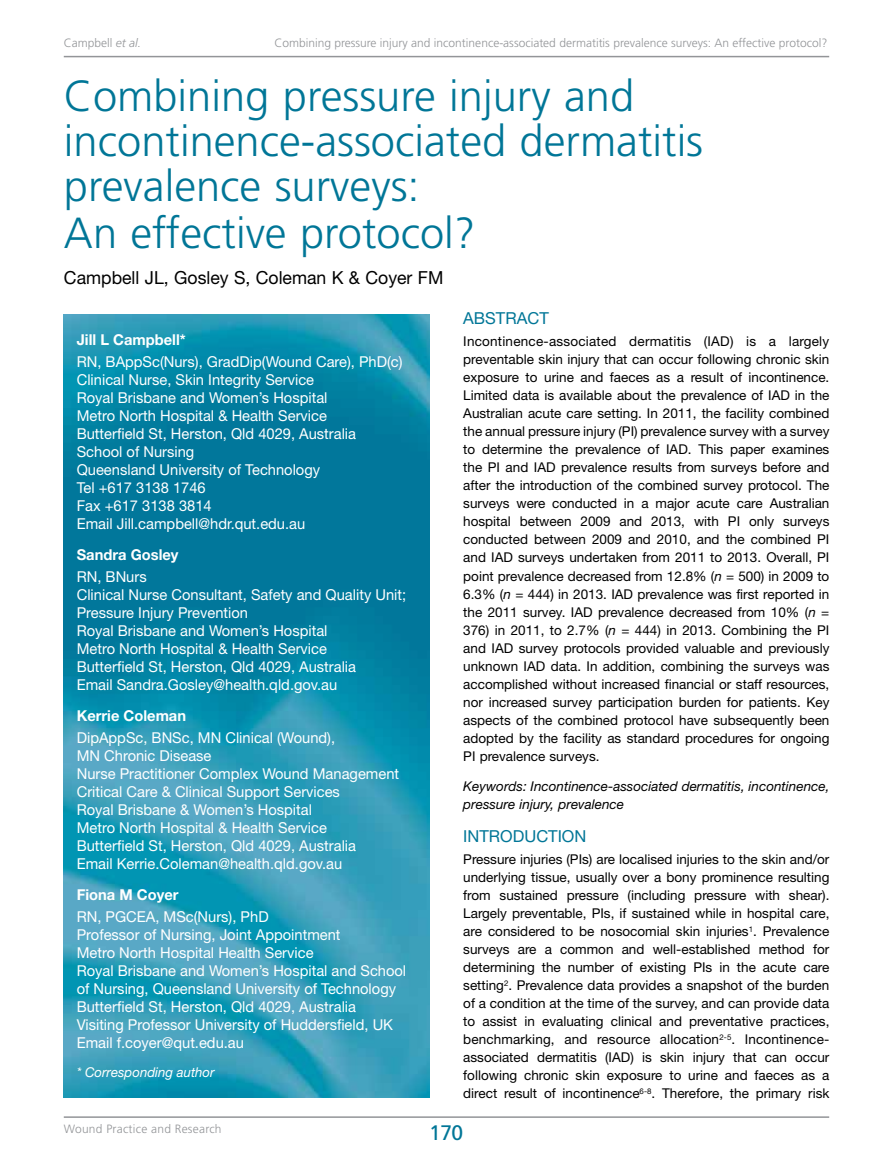
<style>
.page{position:relative;width:893px;height:1170px;background:#fff}
.page>*{position:absolute;margin:0;border:0;box-sizing:border-box;transform-origin:0 0}
.t1{font:300 43.5px/45.8px "Frutiger";color:#007697}
.t2{font:21px "Frutiger";color:#007697}
.t3{font:18px "Helvetica Neue";color:#000}
.t4{font:16.5px "Helvetica Neue";color:#007697}
.t5{font:15px/18px "Helvetica Neue";color:#fff}
.t6{font:700 15px "Helvetica Neue";color:#fff}
.t7{font:13.5px/18px "Helvetica Neue";color:#000;text-align:justify}
.t8{font:italic 13.5px/18px "Helvetica Neue";color:#000}
.t9{font:italic 13.5px "Helvetica Neue";color:#fff}
.t10{font:300 12px "Frutiger";color:#939598}
.t11{font:300 12px "Frutiger";letter-spacing:.02em;color:#939598}
.s1{font-style:italic}
</style>
<div class="page">
<hr style="left:64px;top:1116px;width:765px;height:1px;background:#939598">
<hr style="left:64px;top:56px;width:765px;height:1px;background:#939598">
<img style="left:64px;top:315px;width:365px;height:782px">
<p class="t10" style="left:64px;top:36px;width:79px">Campbell <span class="s1">et al.</span></p>
<p class="t10" style="left:274px;top:36px;width:554px">Combining pressure injury and incontinence-associated dermatitis prevalence surveys: An effective protocol?</p>
<h1 class="t1" style="left:64px;top:73px;width:641px">Combining pressure injury and incontinence-associated dermatitis prevalence surveys:<br>An effective protocol?</h1>
<h3 class="t3" style="left:64px;top:267px;width:381px">Campbell JL, Gosley S, Coleman K &amp; Coyer FM</h3>
<p class="t6" style="left:77px;top:330px;width:111px">Jill L Campbell*</p>
<p class="t5" style="left:77px;top:352px;width:327px">RN, BAppSc(Nurs), GradDip(Wound Care), PhD(c)<br>Clinical Nurse, Skin Integrity Service<br>Royal Brisbane and Women’s Hospital<br>Metro North Hospital &amp; Health Service<br>Butterfield St, Herston, Qld 4029, Australia School of Nursing<br>Queensland University of Technology<br>Tel +617 3138 1746<br>Fax +617 3138 3814<br>Email Jill.campbell@hdr.qut.edu.au</p>
<p class="t6" style="left:77px;top:545px;width:103px">Sandra Gosley</p>
<p class="t5" style="left:77px;top:567px;width:331px">RN, BNurs<br>Clinical Nurse Consultant, Safety and Quality Unit; Pressure Injury Prevention<br>Royal Brisbane and Women’s Hospital<br>Metro North Hospital &amp; Health Service<br>Butterfield St, Herston, Qld 4029, Australia<br>Email Sandra.Gosley@health.qld.gov.au</p>
<p class="t6" style="left:77px;top:706px;width:111px">Kerrie Coleman</p>
<p class="t5" style="left:77px;top:728px;width:324px">DipAppSc, BNSc, MN Clinical (Wound),<br>MN Chronic Disease<br>Nurse Practitioner Complex Wound Management Critical Care &amp; Clinical Support Services<br>Royal Brisbane &amp; Women’s Hospital<br>Metro North Hospital &amp; Health Service<br>Butterfield St, Herston, Qld 4029, Australia<br>Email Kerrie.Coleman@health.qld.gov.au</p>
<p class="t6" style="left:77px;top:885px;width:103px">Fiona M Coyer</p>
<p class="t5" style="left:77px;top:907px;width:331px">RN, PGCEA, MSc(Nurs), PhD<br>Professor of Nursing, Joint Appointment<br>Metro North Hospital Health Service<br>Royal Brisbane and Women’s Hospital and School of Nursing, Queensland University of Technology Butterfield St, Herston, Qld 4029, Australia Visiting Professor University of Huddersfield, UK Email f.coyer@qut.edu.au</p>
<p class="t9" style="left:77px;top:1064px;width:139px">* Corresponding author</p>
<p class="t4" style="left:463px;top:308px;width:87px">ABSTRACT</p>
<p class="t7" style="left:463px;top:332px;width:368px">Incontinence-associated dermatitis (IAD) is a largely preventable skin injury that can occur following chronic skin exposure to urine and faeces as a result of incontinence.<br>Limited data is available about the prevalence of IAD in the Australian acute care setting. In 2011, the facility combined the annual pressure injury (PI) prevalence survey with a survey to determine the prevalence of IAD. This paper examines the PI and IAD prevalence results from surveys before and after the introduction of the combined survey protocol. The surveys were conducted in a major acute care Australian hospital between 2009 and 2013, with PI only surveys conducted between 2009 and 2010, and the combined PI and IAD surveys undertaken from 2011 to 2013. Overall, PI point prevalence decreased from 12.8% (<span class="s1">n</span> = 500) in 2009 to 6.3% (<span class="s1">n</span> = 444) in 2013. IAD prevalence was first reported in the 2011 survey. IAD prevalence decreased from 10% (<span class="s1">n</span> = 376) in 2011, to 2.7% (<span class="s1">n</span> = 444) in 2013. Combining the PI and IAD survey protocols provided valuable and previously unknown IAD data. In addition, combining the surveys was accomplished without increased financial or staff resources, nor increased survey participation burden for patients. Key aspects of the combined protocol have subsequently been adopted by the facility as standard procedures for ongoing PI prevalence surveys.</p>
<p class="t8" style="left:463px;top:777px;width:368px">Keywords: Incontinence-associated dermatitis, incontinence, pressure injury, prevalence</p>
<p class="t4" style="left:463px;top:826px;width:125px">INTRODUCTION</p>
<p class="t7" style="left:463px;top:849px;width:368px">Pressure injuries (PIs) are localised injuries to the skin and/or underlying tissue, usually over a bony prominence resulting from sustained pressure (including pressure with shear).<br>Largely preventable, PIs, if sustained while in hospital care, are considered to be nosocomial skin injuries<sup>1</sup>. Prevalence surveys are a common and well-established method for determining the number of existing PIs in the acute care setting<sup>2</sup>. Prevalence data provides a snapshot of the burden of a condition at the time of the survey, and can provide data to assist in evaluating clinical and preventative practices, benchmarking, and resource allocation<sup>2-5</sup>. Incontinence&shy;associated dermatitis (IAD) is skin injury that can occur following chronic skin exposure to urine and faeces as a direct result of incontinence<sup>6-8</sup>. Therefore, the primary risk</p>
<p class="t11" style="left:64px;top:1122px;width:159px">Wound Practice and Research</p>
<h2 class="t2" style="left:429px;top:1120px;width:36px">170</h2>
</div>
